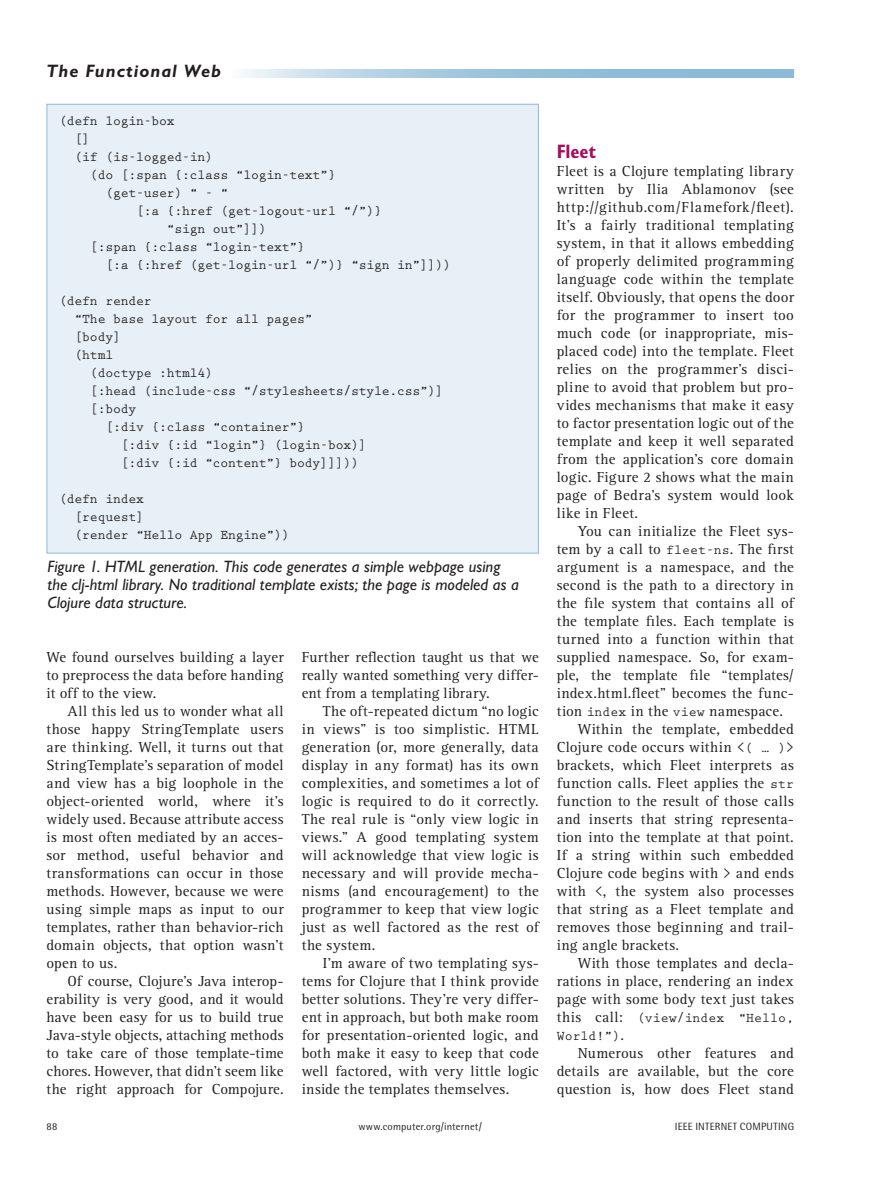
<style>
.page{position:relative;width:878px;height:1188px;background:#fff}
.page>*{position:absolute;margin:0;border:0;box-sizing:border-box;transform-origin:0 0}
.Heading_1{font:700 condensed 19.5px "Gill Sans Std";letter-spacing:-.005em;color:#a50d60}
.SECTION_TITLE_HEADER{font:italic 700 18px "Gill Sans Std";letter-spacing:.05em;color:#231f20}
.FIGURE_CAPTION{font:italic 16.5px/18px "Gill Sans Std";letter-spacing:.005em;color:#231f20}
.PARAGRAPH{font:15px/18px "Rotis Serif Std";letter-spacing:.015em;color:#231f20;text-align:justify}
.PARAGRAPH__NO_INDENT{font:15px/18px "Rotis Serif Std";letter-spacing:.02em;color:#231f20;text-align:justify}
.PROGRAM_SEGMENT{font:700 13.5px "Prestige Elite Std";letter-spacing:-.02em;color:#231f20}
.PARAGRAPH-2{font:700 13.5px/18px "Prestige Elite Std";color:#231f20}
.t1{font:10.5px "Rotis Semi Sans Std";letter-spacing:.015em;color:#231f20}
.s1{font-family:"Prestige Elite Std";font-weight:700;font-size:13.5px}
.s2{font-family:"Rotis Serif Std";font-weight:400;font-size:15px}
</style>
<div class="page">
<svg style="left:244px;top:69px;width:550px;height:9px;background:#a4c8df"></svg>
<div style="left:47px;top:104px;width:491px;height:449px;background:#e6f0f6"></div>
<p class="SECTION_TITLE_HEADER" style="left:46px;top:61px;width:176px">The Functional Web</p>
<p class="PROGRAM_SEGMENT" style="left:59px;top:114px;width:117px">(defn login-box</p>
<p class="PROGRAM_SEGMENT" style="left:75px;top:132px;width:17px">[]</p>
<p class="PROGRAM_SEGMENT" style="left:75px;top:150px;width:140px">(if (is-logged-in)</p>
<p class="PROGRAM_SEGMENT" style="left:90px;top:168px;width:247px">(do [:span {:class “login-text”}</p>
<p class="PROGRAM_SEGMENT" style="left:105px;top:186px;width:125px">(get-user) “ - “</p>
<p class="PROGRAM_SEGMENT" style="left:136px;top:204px;width:247px">[:a {:href (get-logout-url “/”)}</p>
<p class="PROGRAM_SEGMENT" style="left:167px;top:222px;width:102px">“sign out”]])</p>
<p class="PROGRAM_SEGMENT" style="left:90px;top:240px;width:217px">[:span {:class “login-text”}</p>
<p class="PROGRAM_SEGMENT" style="left:105px;top:258px;width:347px">[:a {:href (get-login-url “/”)} “sign in”]]))</p>
<p class="PROGRAM_SEGMENT" style="left:59px;top:294px;width:94px">(defn render</p>
<p class="PROGRAM_SEGMENT" style="left:75px;top:312px;width:240px">“The base layout for all pages”</p>
<p class="PROGRAM_SEGMENT" style="left:75px;top:330px;width:48px">[body]</p>
<p class="PROGRAM_SEGMENT" style="left:75px;top:348px;width:40px">(html</p>
<p class="PROGRAM_SEGMENT" style="left:90px;top:366px;width:125px">(doctype :html4)</p>
<p class="PROGRAM_SEGMENT" style="left:90px;top:384px;width:355px">[:head (include-css “/stylesheets/style.css”)]</p>
<p class="PROGRAM_SEGMENT" style="left:90px;top:402px;width:48px">[:body</p>
<p class="PROGRAM_SEGMENT" style="left:105px;top:420px;width:201px">[:div {:class “container”}</p>
<p class="PROGRAM_SEGMENT" style="left:121px;top:438px;width:247px">[:div {:id “login”} (login-box)]</p>
<p class="PROGRAM_SEGMENT" style="left:121px;top:456px;width:240px">[:div {:id “content”} body]]]))</p>
<p class="PROGRAM_SEGMENT" style="left:59px;top:492px;width:86px">(defn index</p>
<p class="PROGRAM_SEGMENT" style="left:75px;top:510px;width:71px">[request]</p>
<p class="PROGRAM_SEGMENT" style="left:75px;top:528px;width:217px">(render “Hello App Engine”))</p>
<p class="FIGURE_CAPTION" style="left:47px;top:557px;width:473px">Figure 1. HTML generation. This code generates a simple webpage using the clj-html library. No traditional template exists; the page is modeled as a<br>Clojure data structure.</p>
<p class="PARAGRAPH" style="left:46px;top:648px;width:239px">We found ourselves building a layer to preprocess the data before handing it off to the view.</p>
<p class="PARAGRAPH" style="left:46px;top:702px;width:239px;text-indent:21px">All this led us to wonder what all those happy StringTemplate users are thinking. Well, it turns out that StringTemplate’s separation of model and view has a big loophole in the object-oriented world, where it’s widely used. Because attribute access is most often mediated by an acces&shy;sor method, useful behavior and transformations can occur in those methods. However, because we were using simple maps as input to our templates, rather than behavior-rich domain objects, that option wasn’t open to us.</p>
<p class="PARAGRAPH" style="left:46px;top:972px;width:239px;text-indent:21px">Of course, Clojure’s Java interop&shy;erability is very good, and it would have been easy for us to build true Java-style objects, attaching methods to take care of those template-time chores. However, that didn’t seem like the right approach for Compojure.</p>
<p class="PARAGRAPH" style="left:302px;top:648px;width:239px">Further reflection taught us that we really wanted something very differ&shy;ent from a templating library.</p>
<p class="PARAGRAPH" style="left:302px;top:702px;width:239px;text-indent:21px">The oft-repeated dictum “no logic in views” is too simplistic. HTML generation (or, more generally, data display in any format) has its own complexities, and sometimes a lot of logic is required to do it correctly.<br>The real rule is “only view logic in views.” A good templating system will acknowledge that view logic is necessary and will provide mecha&shy;nisms (and encouragement) to the programmer to keep that view logic just as well factored as the rest of the system.</p>
<p class="PARAGRAPH" style="left:302px;top:954px;width:239px;text-indent:21px">I’m aware of two templating sys&shy;tems for Clojure that I think provide better solutions. They’re very differ&shy;ent in approach, but both make room for presentation-oriented logic, and both make it easy to keep that code well factored, with very little logic inside the templates themselves.</p>
<p class="Heading_1" style="left:556px;top:139px;width:41px">Fleet</p>
<p class="PARAGRAPH__NO_INDENT" style="left:556px;top:162px;width:239px">Fleet is a Clojure templating library written by Ilia Ablamonov (see http://github.com/Flamefork/fleet).<br>It’s a fairly traditional templating system, in that it allows embedding of properly delimited programming language code within the template itself. Obviously, that opens the door for the programmer to insert too much code (or inappropriate, mis&shy;placed code) into the template. Fleet relies on the programmer’s disci&shy;pline to avoid that problem but pro&shy;vides mechanisms that make it easy to factor presentation logic out of the template and keep it well separated from the application’s core domain logic. Figure 2 shows what the main page of Bedra’s system would look like in Fleet.</p>
<p class="PARAGRAPH" style="left:556px;top:522px;width:239px;text-indent:21px">You can initialize the Fleet sys&shy;tem by a call to <span class="s1">fleet-ns</span>. The first argument is a namespace, and the second is the path to a directory in the file system that contains all of the template files. Each template is turned into a function within that supplied namespace. So, for exam&shy;ple, the template file “templates/ index.html.fleet” becomes the func&shy;tion <span class="s1">index</span> in the <span class="s1">view</span> namespace.</p>
<p class="PARAGRAPH" style="left:556px;top:720px;width:239px;text-indent:21px">Within the template, embedded Clojure code occurs within <span class="s1">&lt;( … )&gt; </span>brackets, which Fleet interprets as function calls. Fleet applies the <span class="s1">str </span>function to the result of those calls and inserts that string representa&shy;tion into the template at that point.<br>If a string within such embedded Clojure code begins with <span class="s1">&gt;</span> and ends with <span class="s1">&lt;</span>, the system also processes that string as a Fleet template and removes those beginning and trail&shy;ing angle brackets.</p>
<p class="PARAGRAPH" style="left:556px;top:954px;width:239px;text-indent:21px">With those templates and decla&shy;rations in place, rendering an index page with some body text just takes</p>
<p class="PARAGRAPH-2" style="left:556px;top:1009px;width:239px"><span class="s2">this call:</span> (view/index “Hello,<br>World!”)<span class="s2">.</span></p>
<p class="PARAGRAPH" style="left:556px;top:1044px;width:239px;text-indent:21px">Numerous other features and details are available, but the core question is, how does Fleet stand</p>
<p class="t1" style="left:46px;top:1120px;width:12px">88</p>
<p class="t1" style="left:358px;top:1120px;width:125px">www.computer.org/internet/</p>
<p class="t1" style="left:675px;top:1120px;width:121px">IEEE INTERNET COMPUTING</p>
</div>
